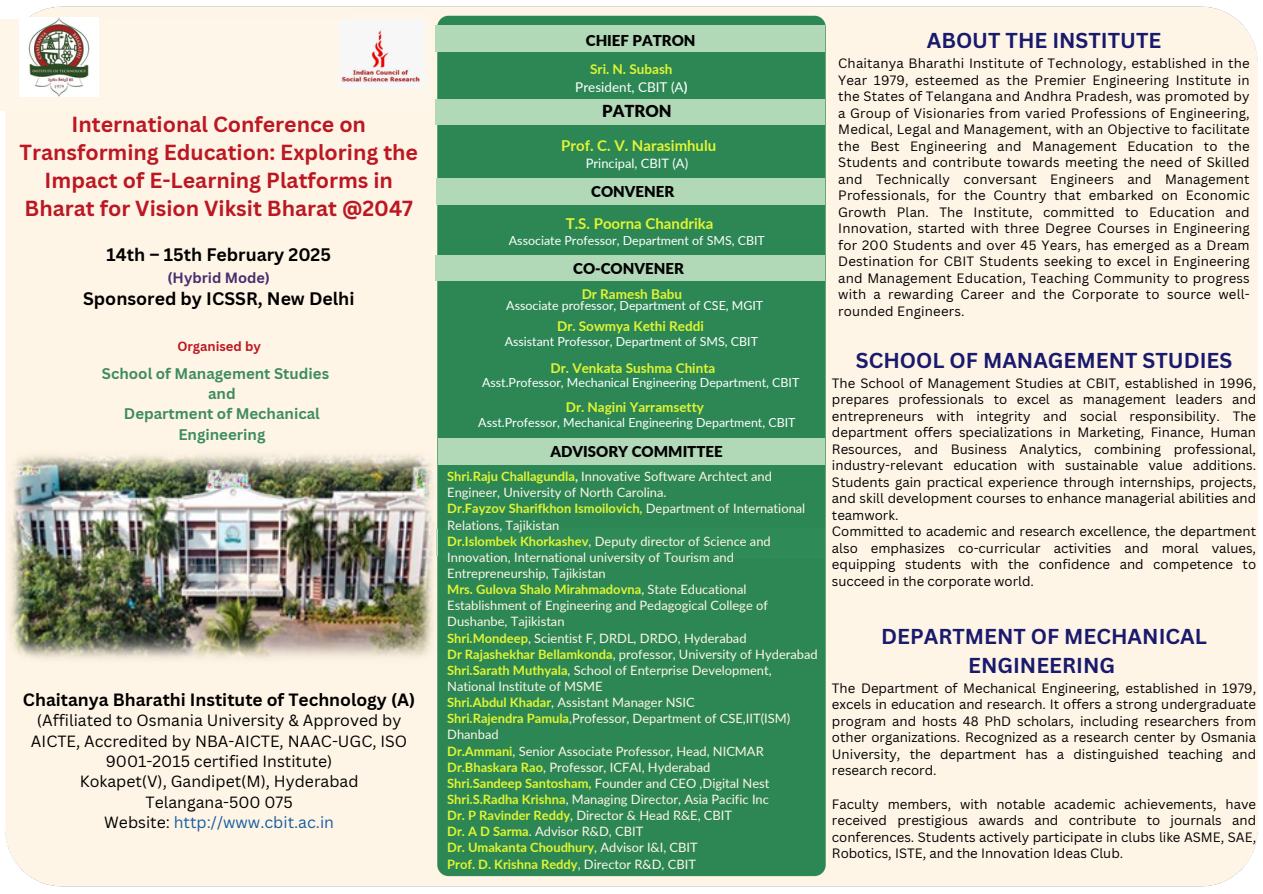
<style>
.page{position:relative;width:1263px;height:894px;background:#fff}
.page>*{position:absolute;margin:0;border:0;box-sizing:border-box;transform-origin:0 0}
.t1{font:700 21.3px/28.2px "Canva Sans";color:#bc1823;text-align:center}
.t2{font:700 21px/28.7px "Canva Sans";color:#191a6d;text-align:center}
.t3{font:700 17.7px "Canva Sans";color:#000}
.t4{font:700 17.25px "Canva Sans";color:#000}
.t5{font:900 16.5px "Lato";color:#000}
.t6{font:15.75px/20.2px "Canva Sans";color:#000;text-align:center}
.t7{font:700 15px "Canva Sans";color:#3e8d5e}
.t8{font:900 15px "Lato";color:#000}
.t9{font:700 15px "Lato";color:#e1f533}
.t10{font:700 14.55px "Canva Sans";color:#4a2e6f}
.t11{font:700 13.5px "Lato";color:#e1f533}
.t12{font:13.5px/18px "Lato";color:#fff;text-align:center}
.t13{font:13.2px/16.5px "Canva Sans";color:#000;text-align:justify}
.t14{font:700 13.05px "Canva Sans";color:#bc1823}
.t15{font:12.9px/16.2px "Lato";color:#fff6ea}
.t16{font:700 12.9px "Lato";color:#e1f533}
.t17{font:12.9px "Lato";color:#fff}
.t18{font:12.45px "Lato";color:#fff}
.s1{color:#145da0}
.s2{font-weight:700;color:#e1f533}
.s3{font-weight:700}
.s4{font-weight:400;color:#fff6ea}
</style>
<div class="page">
<img style="left:5px;top:6px;width:1253px;height:881px">
<img style="left:5px;top:442px;width:433px;height:228px">
<img style="left:219px;top:13px;width:130px;height:6px">
<img style="left:10px;top:16px;width:95px;height:3px">
<img style="left:342px;top:17px;width:96px;height:96px">
<div style="left:436px;top:26px;width:388px;height:26px;background:#b1d8b7"></div>
<div style="left:436px;top:178px;width:388px;height:26px;background:#b1d8b7"></div>
<div style="left:436px;top:255px;width:388px;height:26px;background:#b1d8b7"></div>
<div style="left:436px;top:99px;width:388px;height:26px;background:#b1d8b7"></div>
<div style="left:352px;top:13px;width:75px;height:98px;background:#fff6ea"></div>
<div style="left:438px;top:528px;width:387px;height:30px;background:#2e8a57"></div>
<div style="left:438px;top:438px;width:387px;height:26px;background:#b1d8b7"></div>
<div style="left:0;top:19px;width:431px;height:92px;background:#fff6ea"></div>
<img style="left:340px;top:19px;width:84px;height:69px">
<img style="left:19px;top:18px;width:79px;height:79px">
<p class="t1" style="left:20px;top:109px;width:400px">International Conference on Transforming Education: Exploring the Impact of E-Learning Platforms in Bharat for Vision Viksit Bharat @2047</p>
<p class="t3" style="left:107px;top:242px;width:226px">14th – 15th February 2025</p>
<p class="t10" style="left:167px;top:267px;width:104px">(Hybrid Mode)</p>
<p class="t3" style="left:83px;top:286px;width:273px">Sponsored by ICSSR, New Delhi</p>
<p class="t14" style="left:177px;top:337px;width:85px">Organised by</p>
<p class="t7" style="left:102px;top:363px;width:229px">School of Management Studies</p>
<p class="t7" style="left:208px;top:383px;width:29px">and</p>
<p class="t7" style="left:124px;top:403px;width:197px">Department of Mechanical</p>
<p class="t7" style="left:178px;top:423px;width:88px">Engineering</p>
<h4 class="t4" style="left:23px;top:687px;width:394px">Chaitanya Bharathi Institute of Technology (A)</h4>
<h4 class="t6" style="left:31px;top:710px;width:378px">(Affiliated to Osmania University &amp; Approved by AICTE, Accredited by NBA-AICTE, NAAC-UGC, ISO 9001-2015 certified Institute)<br>Kokapet(V), Gandipet(M), Hyderabad Telangana-500 075<br>Website: <span class="s1">http://www.cbit.ac.in</span></h4>
<p class="t8" style="left:586px;top:31px;width:111px">CHIEF PATRON</p>
<p class="t12" style="left:575px;top:59px;width:114px"><span class="s2">Sri. N. Subash<br></span>President, CBIT (A<span class="s3">)</span></p>
<p class="t5" style="left:602px;top:100px;width:71px">PATRON</p>
<h5 class="t9" style="left:561px;top:136px;width:156px">Prof. C. V. Narasimhulu</h5>
<h5 class="t17" style="left:586px;top:155px;width:104px">Principal, CBIT (A)</h5>
<p class="t8" style="left:591px;top:182px;width:85px">CONVENER</p>
<p class="t9" style="left:566px;top:214px;width:149px">T.S. Poorna Chandrika</p>
<p class="t18" style="left:509px;top:232px;width:258px">Associate Professor, Department of SMS, CBIT</p>
<p class="t8" style="left:573px;top:259px;width:112px">CO-CONVENER</p>
<p class="t11" style="left:582px;top:285px;width:102px">Dr Ramesh Babu</p>
<h6 class="t18" style="left:506px;top:297px;width:259px">Associate professor, Department of CSE, MGIT</h6>
<p class="t11" style="left:557px;top:318px;width:148px">Dr. Sowmya Kethi Reddi</p>
<p class="t18" style="left:505px;top:333px;width:255px">Assistant Professor, Department of SMS, CBIT</p>
<p class="t11" style="left:550px;top:359px;width:166px">Dr. Venkata Sushma Chinta</p>
<p class="t18" style="left:482px;top:375px;width:319px">Asst.Professor, Mechanical Engineering Department, CBIT</p>
<p class="t11" style="left:566px;top:398px;width:140px">Dr. Nagini Yarramsetty</p>
<p class="t18" style="left:478px;top:414px;width:319px">Asst.Professor, Mechanical Engineering Department, CBIT</p>
<p class="t8" style="left:550px;top:442px;width:174px">ADVISORY COMMITTEE</p>
<p class="t15" style="left:447px;top:468px;width:326px"><span class="s2">Shri.Raju Challagundla</span><span class="s3">,</span> Innovative Software Archtect and<br>Engineer, University of North Carolina.</p>
<p class="t15" style="left:447px;top:500px;width:360px"><span class="s2">Dr.Fayzov Sharifkhon Ismoilovich,</span> Department of International<br>Relations, Tajikistan</p>
<h1 class="t15" style="left:447px;top:532px;width:325px"><span class="s2">Dr.Islombek Khorkashev</span>, Deputy director of Science and<br>Innovation, International university of Tourism and<br>Entrepreneurship, Tajikistan</h1>
<h3 class="t15" style="left:447px;top:581px;width:322px"><span class="s2">Mrs. Gulova Shalo Mirahmadovna</span>, State Educational<br>Establishment of Engineering and Pedagogical College of<br>Dushanbe, Tajikistan</h3>
<h4 class="t15" style="left:447px;top:629px;width:301px"><span class="s2">Shri.Mondeep</span>, Scientist F, DRDL, DRDO, Hyderabad</h4>
<p class="t15" style="left:447px;top:645px;width:372px"><span class="s2">Dr Rajashekhar Bellamkonda</span>, professor, University of Hyderabad</p>
<h2 class="t15" style="left:447px;top:661px;width:326px"><span class="s2">Shri.Sarath Muthyala</span>, School of Enterprise Development,<br>National Institute of MSME</h2>
<h6 class="t15" style="left:447px;top:693px;width:249px"><span class="s2">Shri.Abdul Khadar</span>, Assistant Manager NSIC</h6>
<h4 class="t15" style="left:447px;top:710px;width:344px"><span class="s2">Shri.Rajendra Pamula</span>,Professor, Department of CSE,IIT(ISM)<br>Dhanbad</h4>
<h5 class="t15" style="left:447px;top:742px;width:318px"><span class="s2">Dr.Ammani</span>, Senior Associate Professor, Head, NICMAR</h5>
<p class="t15" style="left:447px;top:758px;width:265px"><span class="s2">Dr.Bhaskara Rao</span>, Professor, ICFAI, Hyderabad</p>
<h4 class="t15" style="left:447px;top:774px;width:324px"><span class="s2">Shri.Sandeep Santosham,</span> Founder and CEO ,Digital Nest</h4>
<p class="t15" style="left:447px;top:790px;width:323px"><span class="s2">Shri.S.Radha Krishna</span>, Managing Director, Asia Pacific Inc</p>
<p class="t15" style="left:447px;top:806px;width:286px"><span class="s2">Dr. P Ravinder Reddy</span>, Director &amp; Head R&amp;E, CBIT</p>
<p class="t15" style="left:447px;top:822px;width:198px"><span class="s2">Dr. A D Sarma</span>. Advisor R&amp;D, CBIT</p>
<p class="t16" style="left:447px;top:839px;width:252px">Dr. Umakanta Choudhury<span class="s4">, Advisor I&amp;I, CBIT</span></p>
<p class="t16" style="left:447px;top:855px;width:250px">Prof. D. Krishna Reddy<span class="s4">, Director R&amp;D, CBIT</span></p>
<p class="t2" style="left:927px;top:26px;width:236px">ABOUT THE INSTITUTE</p>
<p class="t13" style="left:838px;top:55px;width:413px">Chaitanya Bharathi Institute of Technology, established in the Year 1979, esteemed as the Premier Engineering Institute in the States of Telangana and Andhra Pradesh, was promoted by a Group of Visionaries from varied Professions of Engineering, Medical, Legal and Management, with an Objective to facilitate the Best Engineering and Management Education to the Students and contribute towards meeting the need of Skilled and Technically conversant Engineers and Management Professionals, for the Country that embarked on Economic Growth Plan. The Institute, committed to Education and Innovation, started with three Degree Courses in Engineering for 200 Students and over 45 Years, has emerged as a Dream Destination for CBIT Students seeking to excel in Engineering and Management Education, Teaching Community to progress with a rewarding Career and the Corporate to source well&shy;rounded Engineers.</p>
<h2 class="t2" style="left:856px;top:345px;width:378px">SCHOOL OF MANAGEMENT STUDIES</h2>
<p class="t13" style="left:832px;top:374px;width:426px;text-align:left">The School of Management Studies at CBIT, established in 1996, prepares professionals to excel as management leaders and entrepreneurs with integrity and social responsibility. The department offers specializations in Marketing, Finance, Human Resources, and Business Analytics, combining professional, industry-relevant education with sustainable value additions.<br>Students gain practical experience through internships, projects, and skill development courses to enhance managerial abilities and teamwork.<br>Committed to academic and research excellence, the department also emphasizes co-curricular activities and moral values, equipping students with the confidence and competence to succeed in the corporate world.</p>
<p class="t2" style="left:881px;top:621px;width:327px">DEPARTMENT OF MECHANICAL<br>ENGINEERING</p>
<p class="t13" style="left:832px;top:679px;width:426px">The Department of Mechanical Engineering, established in 1979, excels in education and research. It offers a strong undergraduate program and hosts 48 PhD scholars, including researchers from other organizations. Recognized as a research center by Osmania University, the department has a distinguished teaching and research record.</p>
<p class="t13" style="left:832px;top:794px;width:426px">Faculty members, with notable academic achievements, have received prestigious awards and contribute to journals and conferences. Students actively participate in clubs like ASME, SAE, Robotics, ISTE, and the Innovation Ideas Club.</p>
</div>
